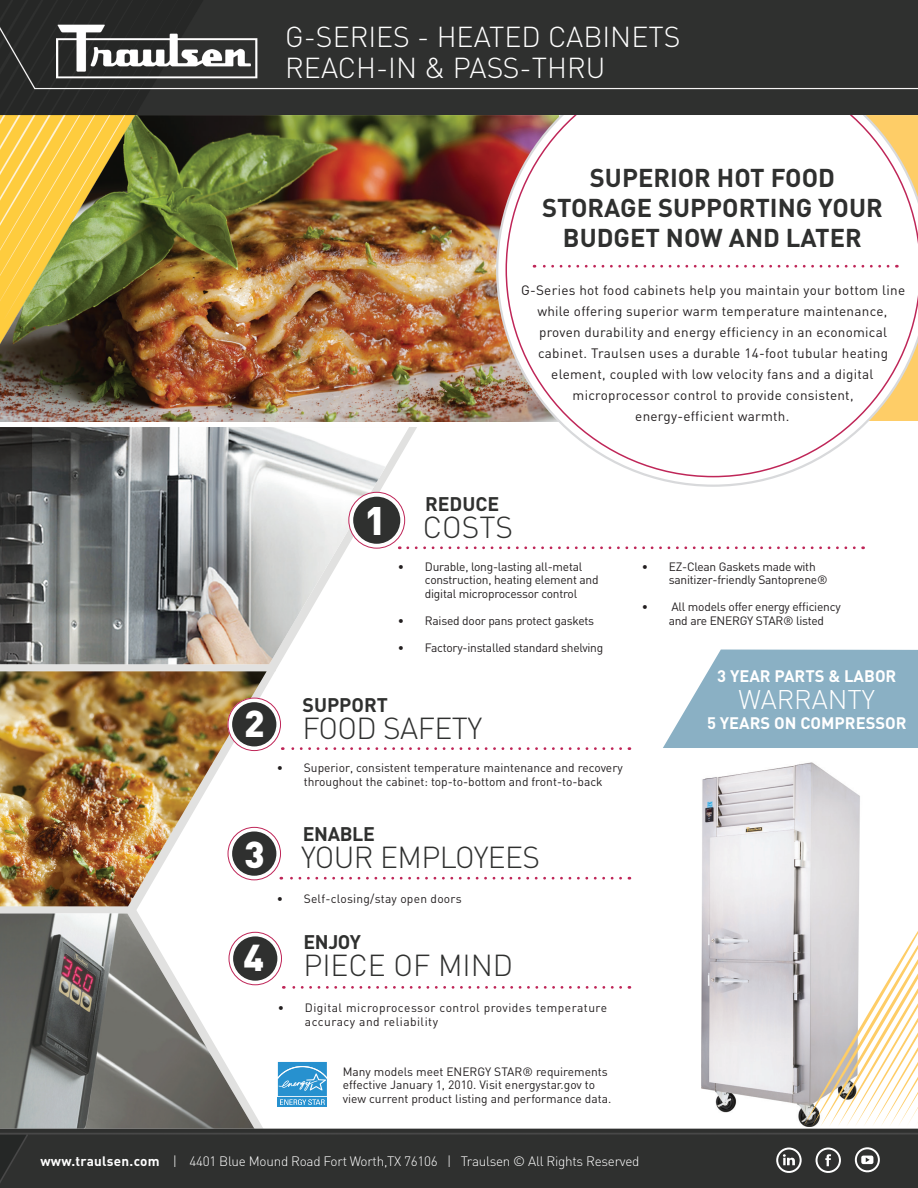
<style>
.page{position:relative;width:918px;height:1188px;background:#fff}
.page>*{position:absolute;margin:0;border:0;box-sizing:border-box;transform-origin:0 0}
.t1{font:900 39.3px "DIN";color:#fff}
.t2{font:900 37.05px "DIN";color:#fff}
.t3{font:300 30px "DIN";letter-spacing:-.02em;color:#2f302f}
.t4{font:300 30px "DIN";color:#2f302f}
.t5{font:300 28.5px "DIN";color:#fff}
.t6{font:300 26.7px "DIN";color:#fff}
.t7{font:700 25.5px/30px "DIN";color:#2f302f;text-align:center}
.t8{font:700 19.5px "DIN";color:#2f302f}
.t9{font:700 16.5px "DIN";color:#fff}
.t10{font:13.5px/21px "DIN";letter-spacing:.02em;color:#231f20;text-align:center}
.t11{font:300 13.5px "DIN";letter-spacing:-.02em;color:#fff}
.t12{font:12px/13.5px "DIN";letter-spacing:-.01em;color:#231f20}
.t13{font:12px/13.5px "DIN";letter-spacing:.04em;color:#231f20}
.t14{font:12px "DIN";letter-spacing:.02em;color:#231f20}
.s1{font-weight:700}
</style>
<div class="page">
<img style="left:0;top:0;width:918px;height:1188px">
<svg style="left:281px;top:877px;width:340px;height:3px"></svg>
<div style="left:232px;top:831px;width:44px;height:45px;background:#2f302f;border-radius:50%"></div>
<div style="left:228px;top:827px;width:53px;height:53px;border:1px solid #bf2658;border-radius:50%"></div>
<svg style="left:282px;top:747px;width:339px;height:3px"></svg>
<svg style="left:283px;top:986px;width:338px;height:3px"></svg>
<div style="left:230px;top:700px;width:49px;height:49px;background:#2f302f;border-radius:50%"></div>
<div style="left:228px;top:698px;width:53px;height:53px;border:4px solid #fff;border-radius:50%"></div>
<div style="left:228px;top:698px;width:53px;height:53px;border:1px solid #bf2658;border-radius:50%"></div>
<div style="left:233px;top:936px;width:44px;height:45px;background:#2f302f;border-radius:50%"></div>
<div style="left:229px;top:932px;width:53px;height:53px;border:1px solid #bf2658;border-radius:50%"></div>
<svg style="left:534px;top:265px;width:354px;height:3px"></svg>
<svg style="left:663px;top:650px;width:255px;height:98px;background:#97b9ca"></svg>
<svg style="left:399px;top:546px;width:455px;height:3px"></svg>
<div style="left:351px;top:494px;width:52px;height:52px;background:#2f302f;border-radius:50%"></div>
<div style="left:349px;top:492px;width:56px;height:56px;border:4px solid #fff;border-radius:50%"></div>
<div style="left:348px;top:492px;width:57px;height:57px;border:1px solid #bf2658;border-radius:50%"></div>
<div style="left:278px;top:1097px;width:49px;height:10px;background:#2791cf"></div>
<svg style="left:278px;top:1062px;width:49px;height:43px;background:#4ca3d7"></svg>
<svg style="left:861px;top:1156px;width:12px;height:8px"></svg>
<div style="left:855px;top:1147px;width:25px;height:25px;border:2px solid #fff;border-radius:50%"></div>
<div style="left:816px;top:1148px;width:25px;height:25px;border:2px solid #fff;border-radius:50%"></div>
<svg style="left:825px;top:1154px;width:6px;height:12px"></svg>
<div style="left:776px;top:1148px;width:26px;height:25px;border:2px solid #fff;border-radius:50%"></div>
<svg style="left:783px;top:1154px;width:12px;height:11px"></svg>
<p class="t5" style="left:285px;top:19px;width:397px">G-SERIES - HEATED CABINETS</p>
<p class="t5" style="left:285px;top:50px;width:322px">REACH-IN &amp; PASS-THRU</p>
<p class="t7" style="left:542px;top:161px;width:342px">SUPERIOR HOT FOOD<br>STORAGE SUPPORTING YOUR<br>BUDGET NOW AND LATER</p>
<p class="t10" style="left:521px;top:280px;width:386px">G-Series hot food cabinets help you maintain your bottom line while offering superior warm temperature maintenance, proven durability and energy efficiency in an economical cabinet. Traulsen uses a durable 14-foot tubular heating element, coupled with low velocity fans and a digital microprocessor control to provide consistent,<br>energy-efficient warmth.</p>
<p class="t1" style="left:365px;top:495px;width:23px">1</p>
<p class="t8" style="left:425px;top:491px;width:76px">REDUCE</p>
<p class="t3" style="left:423px;top:509px;width:92px">COSTS</p>
<p class="t12" style="left:425px;top:560px;width:175px;text-indent:-27px">• Durable, long-lasting all-metal construction, heating element and digital microprocessor control</p>
<p class="t12" style="left:398px;top:614px;width:198px">• Raised door pans protect gaskets</p>
<p class="t12" style="left:398px;top:641px;width:207px">• Factory-installed standard shelving</p>
<p class="t2" style="left:244px;top:699px;width:22px">2</p>
<p class="t8" style="left:303px;top:692px;width:87px">SUPPORT</p>
<p class="t3" style="left:303px;top:710px;width:181px">FOOD SAFETY</p>
<p class="t12" style="left:277px;top:761px;width:347px;text-align:center">• Superior, consistent temperature maintenance and recovery throughout the cabinet: top-to-bottom and front-to-back</p>
<p class="t2" style="left:244px;top:829px;width:22px">3</p>
<p class="t2" style="left:244px;top:933px;width:22px">4</p>
<p class="t8" style="left:303px;top:822px;width:73px">ENABLE</p>
<p class="t3" style="left:301px;top:839px;width:241px">YOUR EMPLOYEES</p>
<p class="t14" style="left:277px;top:891px;width:186px">• Self-closing/stay open doors</p>
<p class="t8" style="left:304px;top:930px;width:59px">ENJOY</p>
<p class="t4" style="left:304px;top:947px;width:211px">PIECE OF MIND</p>
<p class="t13" style="left:305px;top:1001px;width:304px;text-indent:-27px">• Digital microprocessor control provides temperature accuracy and reliability</p>
<p class="t12" style="left:343px;top:1065px;width:270px">Many models meet ENERGY STAR® requirements effective January 1, 2010. Visit energystar.gov to view current product listing and performance data.</p>
<p class="t12" style="left:669px;top:560px;width:160px;text-indent:-27px">• EZ-Clean Gaskets made with sanitizer-friendly Santoprene®</p>
<p class="t12" style="left:669px;top:600px;width:174px;text-indent:-27px">• All models offer energy efficiency and are ENERGY STAR® listed</p>
<p class="t9" style="left:717px;top:665px;width:181px">3 YEAR PARTS &amp; LABOR</p>
<p class="t9" style="left:707px;top:712px;width:201px">5 YEARS ON COMPRESSOR</p>
<p class="t6" style="left:739px;top:682px;width:138px">WARRANTY</p>
<p class="t11" style="left:40px;top:1153px;width:601px"><span class="s1">www.traulsen.com</span> | 4401 Blue Mound Road Fort Worth,TX 76106 | Traulsen © All Rights Reserved</p>
</div>
